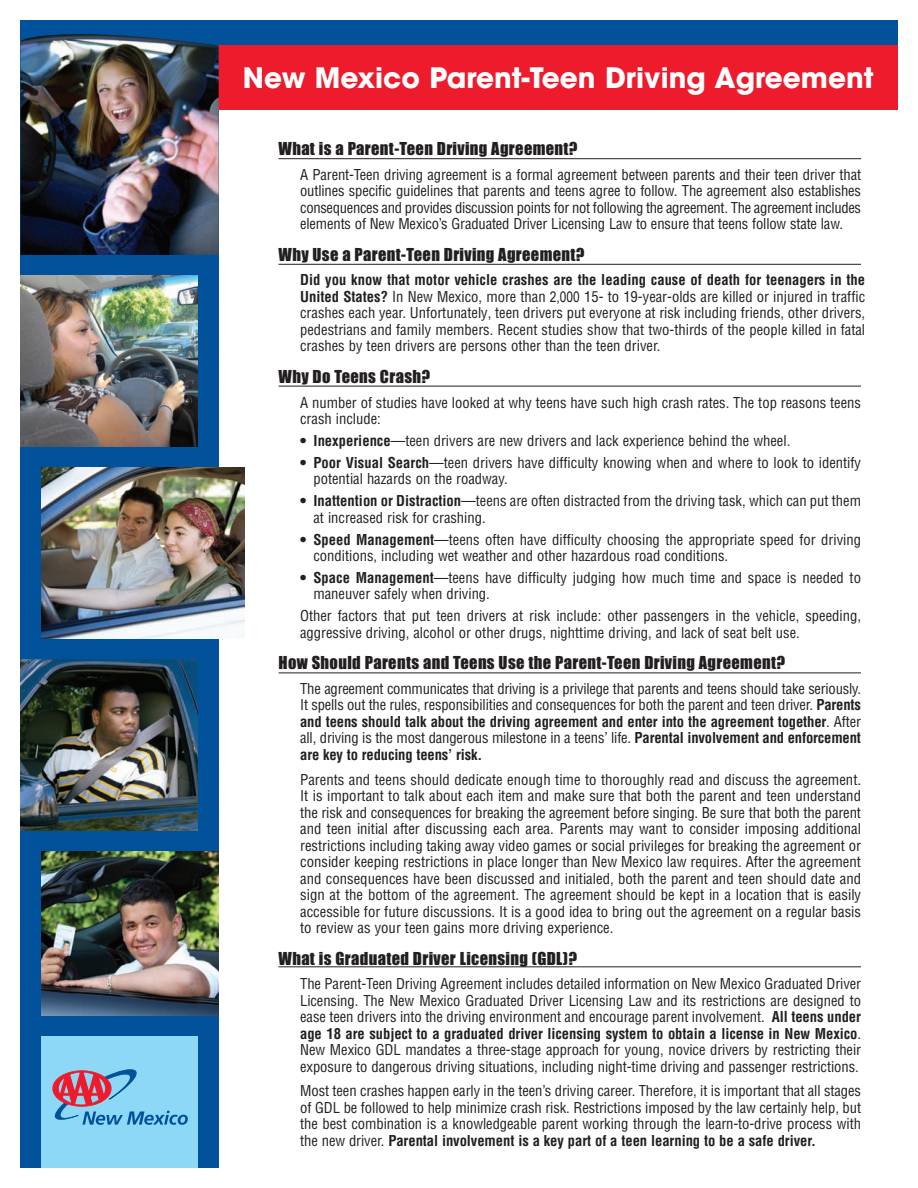
<style>
.page{position:relative;width:918px;height:1188px;background:#fff}
.page>*{position:absolute;margin:0;border:0;box-sizing:border-box;transform-origin:0 0}
.t1{font:700 27.9px "ITC Avant Garde Std";color:#fff}
.t2{font:16.5px "Impact";letter-spacing:.02em;color:#231f20}
.t3{font:condensed 14.7px/16.5px "Helvetica";color:#231f20;text-align:justify}
.s1{font-weight:700}
.s2{font-family:"Arial Narrow";font-stretch:normal}
</style>
<div class="page">
<div style="left:20px;top:61px;width:199px;height:1107px;background:#01529b"></div>
<div style="left:20px;top:20px;width:878px;height:83px;background:#01529b"></div>
<hr style="left:279px;top:158px;width:582px;height:1px;background:#231f20">
<hr style="left:279px;top:264px;width:582px;height:1px;background:#231f20">
<hr style="left:279px;top:386px;width:582px;height:1px;background:#231f20">
<hr style="left:279px;top:673px;width:582px;height:1px;background:#231f20">
<hr style="left:279px;top:966px;width:582px;height:1px;background:#231f20">
<img style="left:41px;top:851px;width:178px;height:165px">
<div style="left:41px;top:1036px;width:157px;height:132px;background:#8dd7f7"></div>
<div style="left:39px;top:45px;width:859px;height:65px;background:#ee1b2c"></div>
<img style="left:20px;top:34px;width:199px;height:221px">
<img style="left:41px;top:467px;width:203px;height:172px">
<img style="left:20px;top:659px;width:178px;height:171px">
<img style="left:20px;top:276px;width:178px;height:171px">
<svg style="left:53px;top:1069px;width:135px;height:56px"></svg>
<h1 class="t1" style="left:243px;top:67px;width:632px">New Mexico Parent-Teen Driving Agreement</h1>
<p class="t2" style="left:279px;top:140px;width:301px">What is a Parent-Teen Driving Agreement?</p>
<p class="t3" style="left:300px;top:166px;width:563px">A Parent-Teen driving agreement is a formal agreement between parents and their teen driver that outlines specific guidelines that parents and teens agree to follow. The agreement also establishes consequences and provides discussion points for not following the agreement. The agreement includes elements of New Mexico’s Graduated Driver Licensing Law to ensure that teens follow state law.</p>
<p class="t2" style="left:279px;top:245px;width:308px">Why Use a Parent-Teen Driving Agreement?</p>
<p class="t3" style="left:300px;top:272px;width:567px"><span class="s1">Did you know that motor vehicle crashes are the leading cause of death for teenagers in the United States?</span> In New Mexico, more than <span class="s2">2,000</span> 15- to 19-year-olds are killed or injured in traffic crashes each year. Unfortunately, teen drivers put everyone at risk including friends, other drivers, pedestrians and family members. Recent studies show that two-thirds of the people killed in fatal crashes by teen drivers are persons other than the teen driver.</p>
<p class="t2" style="left:279px;top:368px;width:153px">Why Do Teens Crash?</p>
<p class="t3" style="left:300px;top:394px;width:562px">A number of studies have looked at why teens have such high crash rates. The top reasons teens crash include:</p>
<p class="t3" style="left:300px;top:433px;width:492px"><span class="s1">• Inexperience</span>—teen drivers are new drivers and lack experience behind the wheel.</p>
<p class="t3" style="left:313px;top:454px;width:549px;text-indent:-13px"><span class="s1">• Poor Visual Search</span>—teen drivers have difficulty knowing when and where to look to identify potential hazards on the roadway.</p>
<p class="t3" style="left:313px;top:493px;width:549px;text-indent:-13px"><span class="s1">• Inattention or Distraction</span>—teens are often distracted from the driving task, which can put them at increased risk for crashing.</p>
<p class="t3" style="left:313px;top:531px;width:549px;text-indent:-13px"><span class="s1">• Speed Management</span>—teens often have difficulty choosing the appropriate speed for driving conditions, including wet weather and other hazardous road conditions.</p>
<p class="t3" style="left:313px;top:570px;width:549px;text-indent:-13px"><span class="s1">• Space Management</span>—teens have difficulty judging how much time and space is needed to maneuver safely when driving.</p>
<p class="t3" style="left:300px;top:608px;width:562px">Other factors that put teen drivers at risk include: other passengers in the vehicle, speeding, aggressive driving, alcohol or other drugs, nighttime driving, and lack of seat belt use.</p>
<p class="t2" style="left:279px;top:654px;width:508px">How Should Parents and Teens Use the Parent-Teen Driving Agreement?</p>
<p class="t3" style="left:300px;top:681px;width:562px">The agreement communicates that driving is a privilege that parents and teens should take seriously.<br>It spells out the rules, responsibilities and consequences for both the parent and teen driver. <span class="s1">Parents and teens should talk about the driving agreement and enter into the agreement together</span>. After all, driving is the most dangerous milestone in a teens’ life. <span class="s1">Parental involvement and enforcement are key to reducing teens’ risk.</span></p>
<p class="t3" style="left:300px;top:771px;width:563px">Parents and teens should dedicate enough time to thoroughly read and discuss the agreement.<br>It is important to talk about each item and make sure that both the parent and teen understand the risk and consequences for breaking the agreement before singing. Be sure that both the parent and teen initial after discussing each area. Parents may want to consider imposing additional restrictions including taking away video games or social privileges for breaking the agreement or consider keeping restrictions in place longer than New Mexico law requires. After the agreement and consequences have been discussed and initialed, both the parent and teen should date and sign at the bottom of the agreement. The agreement should be kept in a location that is easily accessible for future discussions. It is a good idea to bring out the agreement on a regular basis to review as your teen gains more driving experience.</p>
<p class="t2" style="left:279px;top:949px;width:300px">What is Graduated Driver Licensing (GDL)?</p>
<p class="t3" style="left:300px;top:976px;width:562px">The Parent-Teen Driving Agreement includes detailed information on New Mexico Graduated Driver Licensing. The New Mexico Graduated Driver Licensing Law and its restrictions are designed to ease teen drivers into the driving environment and encourage parent involvement. <span class="s1">All teens under age 18 are subject to a graduated driver licensing system to obtain a license in New Mexico</span>.<br>New Mexico GDL mandates a three-stage approach for young, novice drivers by restricting their exposure to dangerous driving situations, including night-time driving and passenger restrictions.</p>
<p class="t3" style="left:300px;top:1083px;width:562px">Most teen crashes happen early in the teen’s driving career. Therefore, it is important that all stages of GDL be followed to help minimize crash risk. Restrictions imposed by the law certainly help, but the best combination is a knowledgeable parent working through the learn-to-drive process with the new driver. <span class="s1">Parental involvement is a key part of a teen learning to be a safe driver.</span></p>
</div>
